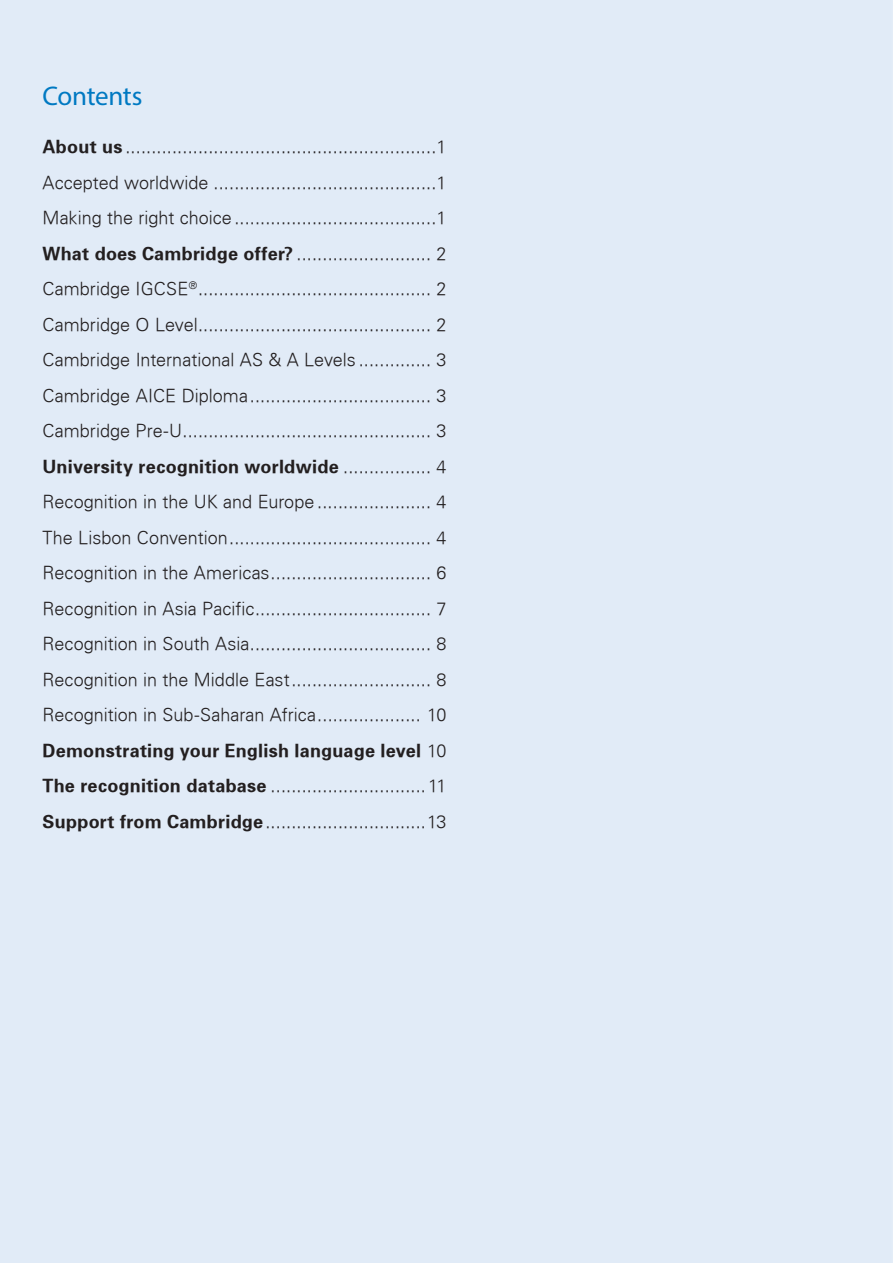
<style>
.page{position:relative;width:893px;height:1263px;background:#e1ebf7}
.page>*{position:absolute;margin:0;border:0;box-sizing:border-box;transform-origin:0 0}
.A_heading{font:27px "Myriad Pro";letter-spacing:-.02em;color:#0079c2}
.t1{font:300 18px "Univers";color:#231f20}
.t2{font:700 18px "Univers";letter-spacing:.015em;color:#231f20}
.s1{font-weight:700}
.s2{font-weight:300}
</style>
<div class="page">
<p class="A_heading" style="left:43px;top:79px;width:102px">Contents</p>
<p class="t1" style="left:43px;top:136px;width:405px"><span class="s1">About us</span> ............................................................1</p>
<p class="t1" style="left:43px;top:172px;width:405px">Accepted worldwide ...........................................1</p>
<p class="t1" style="left:43px;top:207px;width:405px">Making the right choice.......................................1</p>
<p class="t1" style="left:43px;top:243px;width:405px"><span class="s1">What does Cambridge offer?</span> .......................... 2</p>
<p class="t1" style="left:43px;top:278px;width:405px">Cambridge IGCSE<sup>®</sup>............................................. 2</p>
<p class="t1" style="left:43px;top:314px;width:405px">Cambridge O Level............................................. 2</p>
<p class="t1" style="left:43px;top:349px;width:405px">Cambridge International AS &amp; A Levels .............. 3</p>
<p class="t1" style="left:43px;top:385px;width:405px">Cambridge AICE Diploma................................... 3</p>
<p class="t1" style="left:43px;top:420px;width:405px">Cambridge Pre-U................................................ 3</p>
<p class="t2" style="left:43px;top:456px;width:405px">University recognition worldwide <span class="s2">................. 4</span></p>
<p class="t1" style="left:43px;top:491px;width:405px">Recognition in the UK and Europe ...................... 4</p>
<p class="t1" style="left:43px;top:527px;width:405px">The Lisbon Convention....................................... 4</p>
<p class="t1" style="left:43px;top:562px;width:405px">Recognition in the Americas............................... 6</p>
<p class="t1" style="left:43px;top:598px;width:405px">Recognition in Asia Pacific.................................. 7</p>
<p class="t1" style="left:43px;top:633px;width:405px">Recognition in South Asia................................... 8</p>
<p class="t1" style="left:43px;top:669px;width:405px">Recognition in the Middle East........................... 8</p>
<p class="t1" style="left:43px;top:704px;width:405px">Recognition in Sub-Saharan Africa.................... 10</p>
<p class="t2" style="left:43px;top:740px;width:405px">Demonstrating your English language level <span class="s2">10</span></p>
<p class="t1" style="left:43px;top:775px;width:405px"><span class="s1">The recognition database</span> ..............................11</p>
<p class="t1" style="left:43px;top:811px;width:405px"><span class="s1">Support from Cambridge</span>...............................13</p>
</div>
